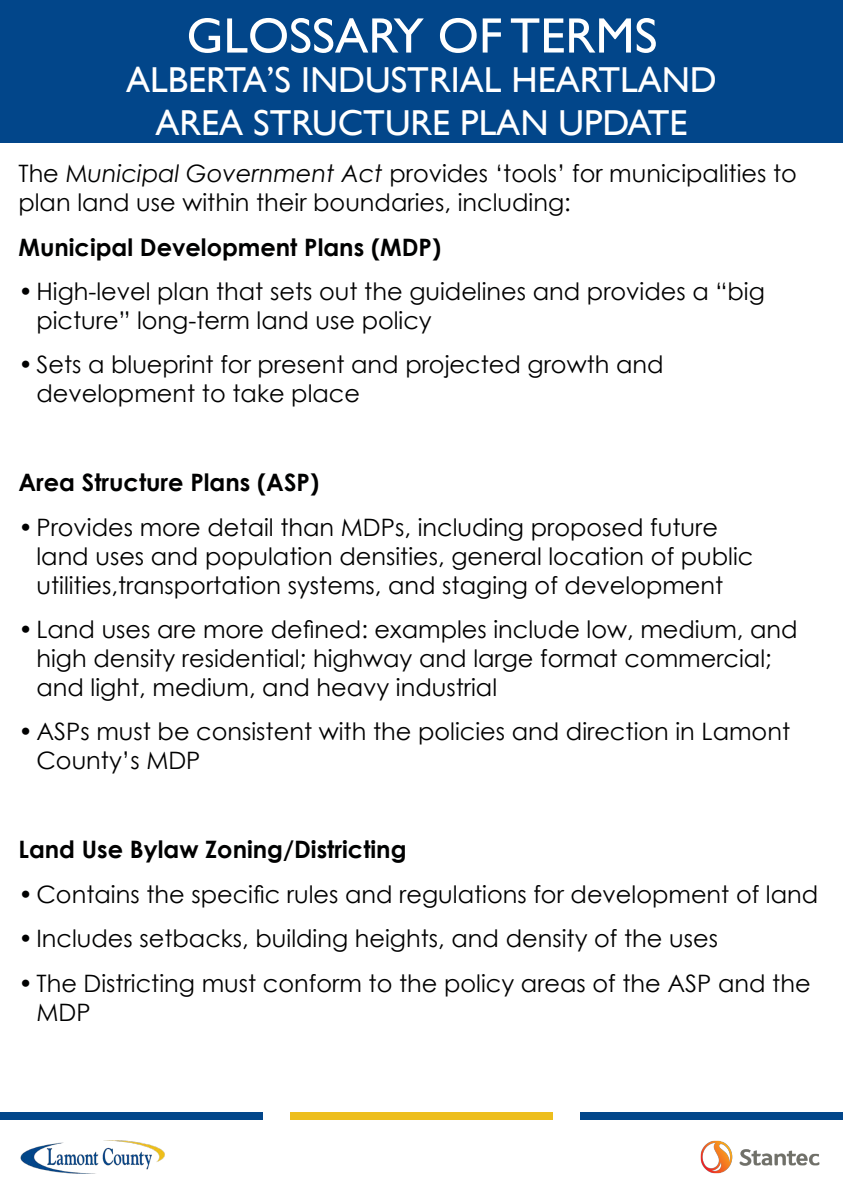
<style>
.page{position:relative;width:843px;height:1192px;background:#fff}
.page>*{position:absolute;margin:0;border:0;box-sizing:border-box;transform-origin:0 0}
.t1{font:50px "Gill Sans";color:#fff}
.t2{font:36px/43.2px "Gill Sans";color:#fff;text-align:center}
.t3{font:24px/28.8px "Century Gothic";color:#000101}
.t4{font:700 24px "Century Gothic";color:#000101}
.s1{font-style:italic}
</style>
<div class="page">
<div style="left:580px;top:1111px;width:262px;height:8px;background:#02468a"></div>
<div style="left:290px;top:1111px;width:263px;height:8px;background:#edbe1d"></div>
<div style="left:0;top:1111px;width:263px;height:8px;background:#02468a"></div>
<img style="left:700px;top:1140px;width:120px;height:34px">
<img style="left:20px;top:1140px;width:145px;height:34px">
<div style="left:0;top:0;width:842px;height:143px;background:#02468a"></div>
<h1 class="t1" style="left:186px;top:7px;width:472px">GLOSSARY OF TERMS</h1>
<h2 class="t2" style="left:126px;top:59px;width:592px">ALBERTA’S INDUSTRIAL HEARTLAND<br>AREA STRUCTURE PLAN UPDATE</h2>
<p class="t3" style="left:18px;top:159px;width:780px">The M<span class="s1">unicipal Government Act</span> provides ‘tools’ for municipalities to plan land use within their boundaries, including:</p>
<p class="t4" style="left:18px;top:229px;width:424px">Municipal Development Plans (MDP)</p>
<p class="t3" style="left:36px;top:277px;width:729px;text-indent:-18px">•High-level plan that sets out the guidelines and provides a “big picture” long-term land use policy</p>
<p class="t3" style="left:36px;top:350px;width:628px;text-indent:-18px">•Sets a blueprint for present and projected growth and development to take place</p>
<p class="t4" style="left:18px;top:464px;width:302px">Area Structure Plans (ASP)</p>
<p class="t3" style="left:36px;top:512px;width:718px;text-indent:-18px">•Provides more detail than MDPs, including proposed future land uses and population densities, general location of public utilities,transportation systems, and staging of development</p>
<p class="t3" style="left:36px;top:614px;width:762px;text-indent:-18px">•Land uses are more defined: examples include low, medium, and high density residential; highway and large format commercial; and light, medium, and heavy industrial</p>
<p class="t3" style="left:36px;top:717px;width:755px;text-indent:-18px">•ASPs must be consistent with the policies and direction in Lamont<br>County’s MDP</p>
<p class="t4" style="left:18px;top:831px;width:389px">Land Use Bylaw Zoning/Districting</p>
<p class="t3" style="left:18px;top:879px;width:801px">• Contains the specific rules and regulations for development of land</p>
<p class="t3" style="left:18px;top:924px;width:701px">•Includes setbacks, building heights, and density of the uses</p>
<p class="t3" style="left:36px;top:968px;width:775px;text-indent:-18px">•The Districting must conform to the policy areas of the ASP and the<br>MDP</p>
</div>
